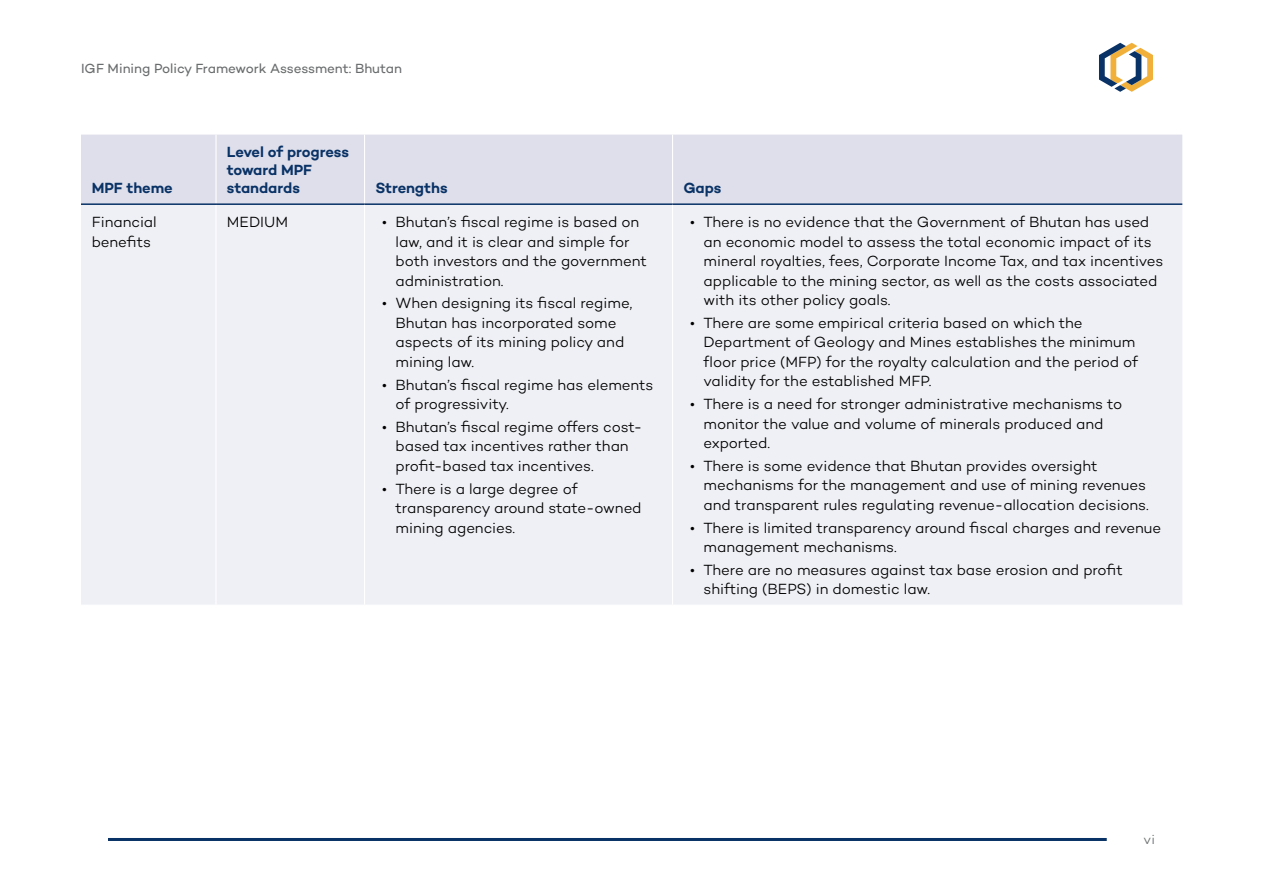
<style>
.page{position:relative;width:1263px;height:893px;background:#fff}
.page>*{position:absolute;margin:0;border:0;box-sizing:border-box;transform-origin:0 0}
.Table_text{font:300 15px/19.5px "Campton";letter-spacing:-.005em;color:#000}
.Table_H1{font:600 15px/18px "Campton";letter-spacing:-.005em;color:#093266}
.t1{font:13.5px "Campton";letter-spacing:-.005em;color:#696c6d}
.t2{font:300 13.5px "Campton";color:#696c6d}
</style>
<div class="page">
<svg style="left:1099px;top:43px;width:54px;height:49px"></svg>
<hr style="left:108px;top:838px;width:999px;height:3px;background:#093266">
<div style="left:81px;top:135px;width:1101px;height:68px;background:#dedfea"></div>
<div style="left:81px;top:205px;width:1101px;height:400px;background:#eff0f5"></div>
<hr style="left:215px;top:135px;width:2px;height:68px;background:#fff">
<hr style="left:364px;top:135px;width:1px;height:68px;background:#fff">
<hr style="left:672px;top:135px;width:1px;height:68px;background:#fff">
<hr style="left:215px;top:205px;width:2px;height:400px;background:#fff">
<hr style="left:364px;top:205px;width:1px;height:400px;background:#fff">
<hr style="left:672px;top:205px;width:1px;height:400px;background:#fff">
<hr style="left:81px;top:203px;width:135px;height:2px;background:#093266">
<hr style="left:216px;top:203px;width:148px;height:2px;background:#093266">
<hr style="left:364px;top:203px;width:308px;height:2px;background:#093266">
<hr style="left:672px;top:203px;width:510px;height:2px;background:#093266">
<p class="t1" style="left:81px;top:60px;width:322px">IGF Mining Policy Framework Assessment: Bhutan</p>
<p class="Table_H1" style="left:92px;top:179px;width:83px">MPF theme</p>
<p class="Table_H1" style="left:227px;top:143px;width:124px">Level of progress toward MPF standards</p>
<p class="Table_H1" style="left:375px;top:179px;width:74px">Strengths</p>
<p class="Table_H1" style="left:683px;top:179px;width:40px">Gaps</p>
<p class="Table_text" style="left:92px;top:212px;width:66px">Financial benefits</p>
<p class="Table_text" style="left:227px;top:212px;width:63px">MEDIUM</p>
<p class="Table_text" style="left:396px;top:212px;width:253px;text-indent:-14px">• Bhutan’s fiscal regime is based on law, and it is clear and simple for both investors and the government administration.</p>
<p class="Table_text" style="left:396px;top:293px;width:238px;text-indent:-14px">• When designing its fiscal regime,<br>Bhutan has incorporated some aspects of its mining policy and mining law.</p>
<p class="Table_text" style="left:396px;top:375px;width:259px;text-indent:-14px">• Bhutan’s fiscal regime has elements of progressivity.</p>
<p class="Table_text" style="left:396px;top:417px;width:248px;text-indent:-14px">• Bhutan’s fiscal regime offers cost&shy;based tax incentives rather than profit-based tax incentives.</p>
<p class="Table_text" style="left:396px;top:479px;width:247px;text-indent:-14px">• There is a large degree of transparency around state-owned mining agencies.</p>
<p class="Table_text" style="left:704px;top:212px;width:461px;text-indent:-14px">• There is no evidence that the Government of Bhutan has used an economic model to assess the total economic impact of its mineral royalties, fees, Corporate Income Tax, and tax incentives applicable to the mining sector, as well as the costs associated with its other policy goals.</p>
<p class="Table_text" style="left:704px;top:313px;width:436px;text-indent:-14px">• There are some empirical criteria based on which the Department of Geology and Mines establishes the minimum floor price (MFP) for the royalty calculation and the period of validity for the established MFP.</p>
<p class="Table_text" style="left:704px;top:394px;width:420px;text-indent:-14px">• There is a need for stronger administrative mechanisms to monitor the value and volume of minerals produced and exported.</p>
<p class="Table_text" style="left:704px;top:456px;width:447px;text-indent:-14px">• There is some evidence that Bhutan provides oversight mechanisms for the management and use of mining revenues and transparent rules regulating revenue-allocation decisions.</p>
<p class="Table_text" style="left:704px;top:518px;width:459px;text-indent:-14px">• There is limited transparency around fiscal charges and revenue management mechanisms.</p>
<p class="Table_text" style="left:704px;top:560px;width:421px;text-indent:-14px">• There are no measures against tax base erosion and profit shifting (BEPS) in domestic law.</p>
<p class="t2" style="left:1144px;top:831px;width:13px">vi</p>
</div>
